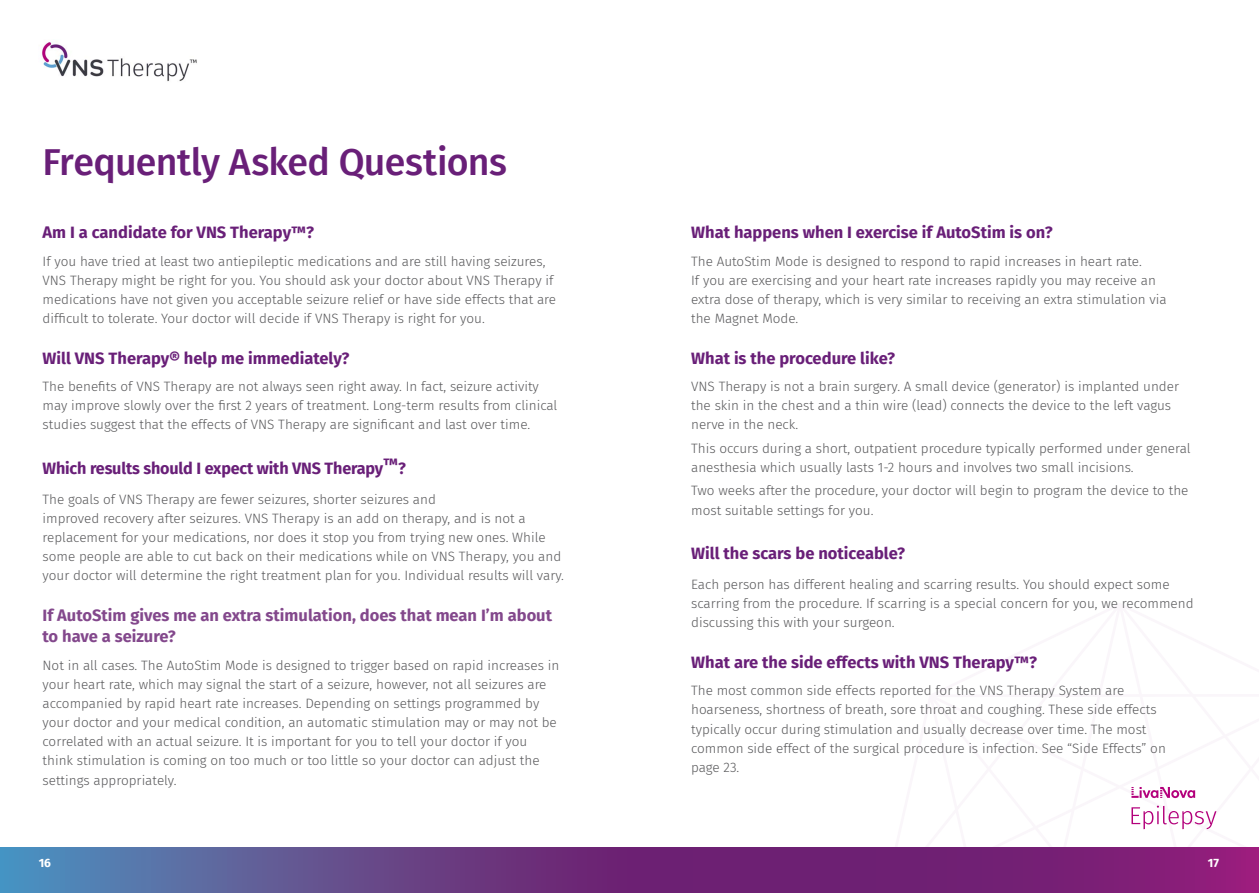
<style>
.page{position:relative;width:1259px;height:893px;background:#fff}
.page>*{position:absolute;margin:0;border:0;box-sizing:border-box;transform-origin:0 0}
.t1{font:500 37.5px "Fira Sans";letter-spacing:-.015em;color:#691f78}
.t2{font:700 16.5px "Fira Sans";color:#691f78}
.t3{font:700 16.5px/21.3px "Fira Sans";color:#83488c}
.t4{font:300 13.5px/19.2px "Fira Sans";color:#58585a}
.t5{font:700 12px "Fira Sans";color:#fff}
.s1{font-weight:800}
</style>
<div class="page">
<svg style="left:0;top:848px;width:1259px;height:45px"></svg>
<svg style="left:1131px;top:787px;width:64px;height:11px"></svg>
<svg style="left:1131px;top:806px;width:85px;height:23px"></svg>
<img style="left:42px;top:42px;width:155px;height:40px">
<h1 class="t1" style="left:43px;top:132px;width:466px">Frequently Asked Questions</h1>
<p class="t2" style="left:43px;top:218px;width:273px">Am I a candidate for VNS Therapy™?</p>
<p class="t4" style="left:43px;top:251px;width:515px">If you have tried at least two antiepileptic medications and are still having seizures, VNS Therapy might be right for you. You should ask your doctor about VNS Therapy if medications have not given you acceptable seizure relief or have side effects that are difficult to tolerate. Your doctor will decide if VNS Therapy is right for you.</p>
<p class="t2" style="left:43px;top:344px;width:308px">Will VNS Therapy<span class="s1">®</span> help me immediately?</p>
<p class="t4" style="left:43px;top:377px;width:516px">The benefits of VNS Therapy are not always seen right away. In fact, seizure activity may improve slowly over the first 2 years of treatment. Long-term results from clinical studies suggest that the effects of VNS Therapy are significant and last over time.</p>
<p class="t2" style="left:43px;top:454px;width:365px">Which results should I expect with VNS Therapy™?</p>
<p class="t4" style="left:43px;top:489px;width:523px">The goals of VNS Therapy are fewer seizures, shorter seizures and<br>improved recovery after seizures. VNS Therapy is an add on therapy, and is not a replacement for your medications, nor does it stop you from trying new ones. While some people are able to cut back on their medications while on VNS Therapy, you and your doctor will determine the right treatment plan for you. Individual results will vary.</p>
<p class="t3" style="left:43px;top:603px;width:511px">If AutoStim gives me an extra stimulation, does that mean I’m about to have a seizure?</p>
<p class="t4" style="left:43px;top:655px;width:518px">Not in all cases. The AutoStim Mode is designed to trigger based on rapid increases in your heart rate, which may signal the start of a seizure, however, not all seizures are accompanied by rapid heart rate increases. Depending on settings programmed by your doctor and your medical condition, an automatic stimulation may or may not be correlated with an actual seizure. It is important for you to tell your doctor if you think stimulation is coming on too much or too little so your doctor can adjust the settings appropriately.</p>
<p class="t2" style="left:691px;top:218px;width:363px">What happens when I exercise if AutoStim is on?</p>
<p class="t4" style="left:691px;top:251px;width:477px">The AutoStim Mode is designed to respond to rapid increases in heart rate.<br>If you are exercising and your heart rate increases rapidly you may receive an extra dose of therapy, which is very similar to receiving an extra stimulation via the Magnet Mode.</p>
<p class="t2" style="left:691px;top:344px;width:205px">What is the procedure like?</p>
<p class="t4" style="left:691px;top:377px;width:489px">VNS Therapy is not a brain surgery. A small device (generator) is implanted under the skin in the chest and a thin wire (lead) connects the device to the left vagus nerve in the neck.</p>
<p class="t4" style="left:691px;top:438px;width:501px">This occurs during a short, outpatient procedure typically performed under general anesthesia which usually lasts 1-2 hours and involves two small incisions.</p>
<p class="t4" style="left:691px;top:481px;width:499px">Two weeks after the procedure, your doctor will begin to program the device to the most suitable settings for you.</p>
<p class="t2" style="left:691px;top:539px;width:215px">Will the scars be noticeable?</p>
<p class="t4" style="left:691px;top:575px;width:504px">Each person has different healing and scarring results. You should expect some scarring from the procedure. If scarring is a special concern for you, we recommend discussing this with your surgeon.</p>
<p class="t2" style="left:691px;top:648px;width:347px">What are the side effects with VNS Therapy™?</p>
<p class="t4" style="left:691px;top:681px;width:476px">The most common side effects reported for the VNS Therapy System are hoarseness, shortness of breath, sore throat and coughing. These side effects typically occur during stimulation and usually decrease over time. The most common side effect of the surgical procedure is infection. See “Side Effects” on page 23.</p>
<p class="t5" style="left:39px;top:853px;width:14px">16</p>
<p class="t5" style="left:1208px;top:853px;width:13px">17</p>
</div>
